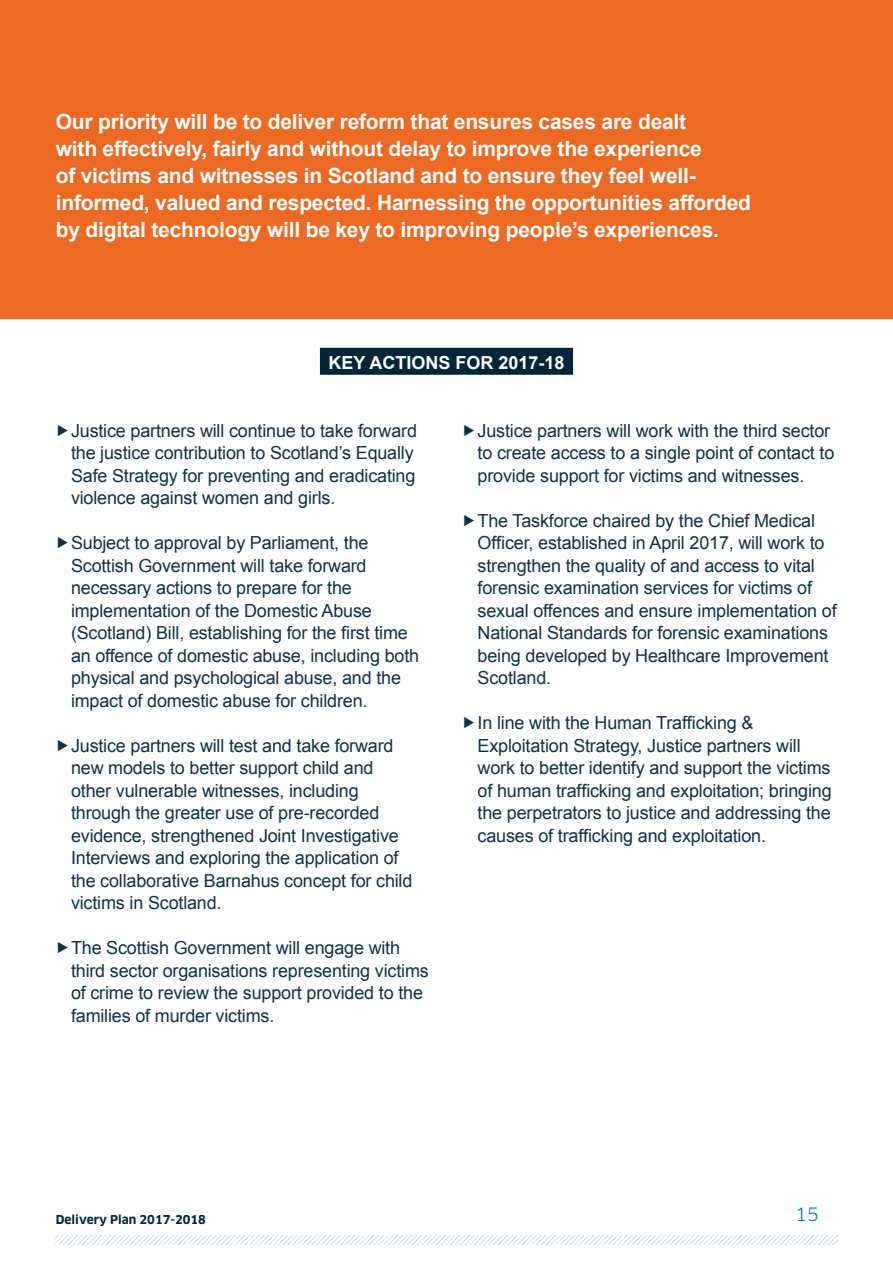
<style>
.page{position:relative;width:893px;height:1263px;background:#fff}
.page>*{position:absolute;margin:0;border:0;box-sizing:border-box;transform-origin:0 0}
.t1{font:700 21px/27px "Arial";letter-spacing:-.01em;color:#fff}
.t2{font:18px/22.5px "Arial";letter-spacing:-.01em;color:#103244}
.t3{font:700 18px "Arial";color:#fff}
.t4{font:18px "Clan OT";color:#0169b0}
.t5{font:700 12px "Clan OT";color:#002538}
</style>
<div class="page">
<img style="left:56px;top:1235px;width:781px;height:9px">
<div style="left:320px;top:348px;width:253px;height:27px;background:#002538"></div>
<div style="left:0;top:0;width:893px;height:319px;background:#ec6a23"></div>
<p class="t1" style="left:56px;top:109px;width:697px">Our priority will be to deliver reform that ensures cases are dealt<br>with effectively, fairly and without delay to improve the experience<br>of victims and witnesses in Scotland and to ensure they feel well&shy;informed, valued and respected. Harnessing the opportunities afforded by digital technology will be key to improving people’s experiences.</p>
<p class="t3" style="left:328px;top:351px;width:238px">KEY ACTIONS FOR 2017-18</p>
<p class="t2" style="left:71px;top:419px;width:348px">Justice partners will continue to take forward the justice contribution to Scotland’s Equally Safe Strategy for preventing and eradicating violence against women and girls.</p>
<p class="t2" style="left:71px;top:532px;width:350px">Subject to approval by Parliament, the Scottish Government will take forward necessary actions to prepare for the implementation of the Domestic Abuse (Scotland) Bill, establishing for the first time an offence of domestic abuse, including both physical and psychological abuse, and the impact of domestic abuse for children.</p>
<p class="t2" style="left:71px;top:734px;width:343px">Justice partners will test and take forward new models to better support child and other vulnerable witnesses, including through the greater use of pre-recorded evidence, strengthened Joint Investigative Interviews and exploring the application of the collaborative Barnahus concept for child victims in Scotland.</p>
<p class="t2" style="left:71px;top:937px;width:359px">The Scottish Government will engage with third sector organisations representing victims of crime to review the support provided to the families of murder victims.</p>
<p class="t2" style="left:478px;top:419px;width:358px">Justice partners will work with the third sector to create access to a single point of contact to provide support for victims and witnesses.</p>
<p class="t2" style="left:478px;top:509px;width:361px">The Taskforce chaired by the Chief Medical Officer, established in April 2017, will work to strengthen the quality of and access to vital forensic examination services for victims of sexual offences and ensure implementation of National Standards for forensic examinations being developed by Healthcare Improvement Scotland.</p>
<p class="t2" style="left:478px;top:712px;width:356px">In line with the Human Trafficking &amp; Exploitation Strategy, Justice partners will work to better identify and support the victims of human trafficking and exploitation; bringing the perpetrators to justice and addressing the causes of trafficking and exploitation.</p>
<p class="t5" style="left:56px;top:1212px;width:152px">Delivery Plan 2017-2018</p>
<p class="t4" style="left:795px;top:1204px;width:25px">15</p>
</div>
